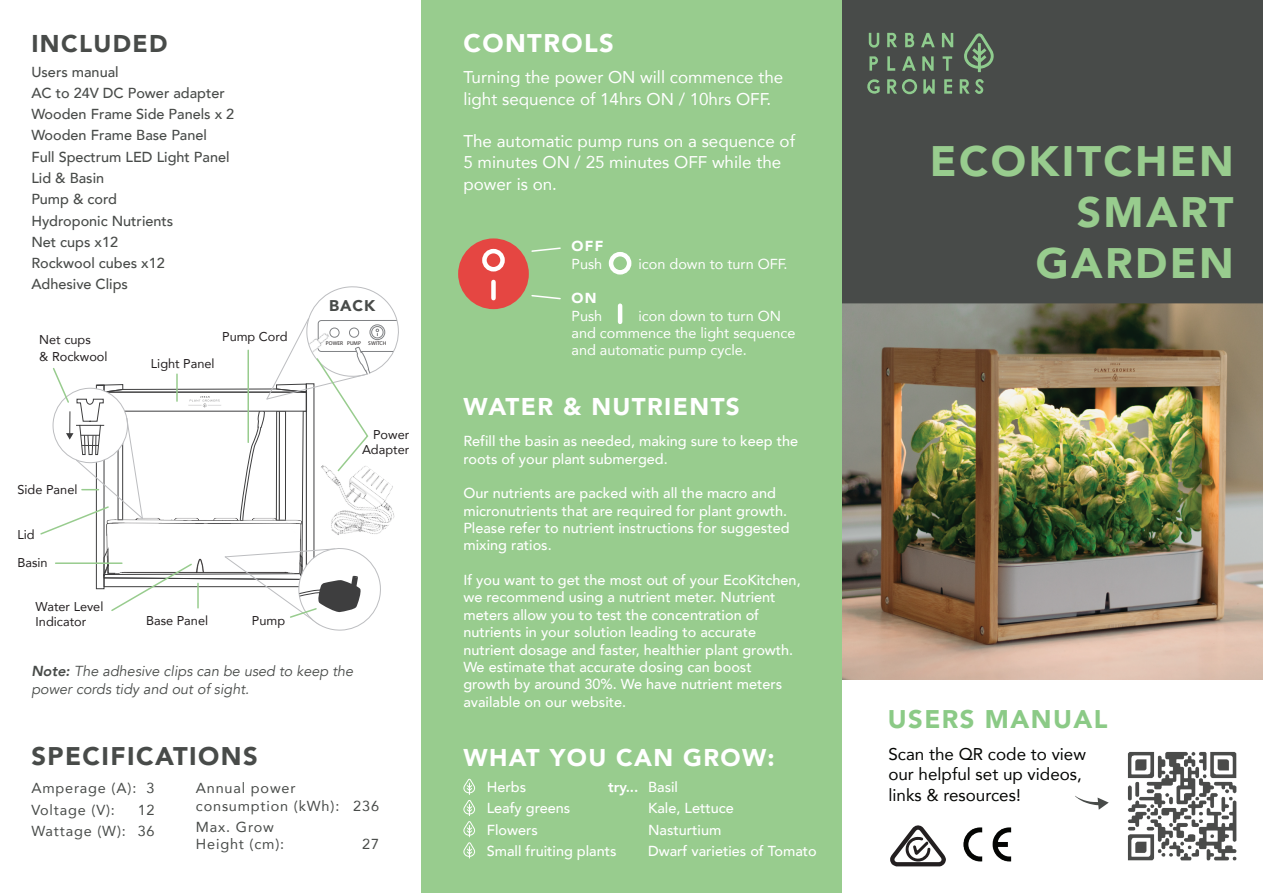
<style>
.page{position:relative;width:1263px;height:893px;background:#fff}
.page>*{position:absolute;margin:0;border:0;box-sizing:border-box;transform-origin:0 0}
.t1{font:900 42.45px/51px "Avenir";letter-spacing:.055em;color:#98cc8e;text-align:right}
.t2{font:900 25.5px "Avenir";letter-spacing:.055em;color:#484b49}
.t3{font:900 25.5px "Avenir";letter-spacing:.055em;color:#8bca86}
.t4{font:900 25.5px "Avenir";letter-spacing:.055em;color:#fff}
.t5{font:900 24.3px "Avenir";letter-spacing:.055em;color:#fff}
.t6{font:900 24.3px "Avenir";letter-spacing:.055em;color:#484b49}
.t7{font:16.95px/21.3px "Avenir";color:#fff}
.t8{font:16.95px/20.4px "Avenir";color:#040503}
.t9{font:900 15.45px "Avenir";color:#484b49}
.t10{font:500 14.4px/17.4px "Avenir";color:#fff}
.t11{font:500 14.4px/21.3px "Avenir";color:#484b49}
.t12{font:14.4px/21.3px "Avenir";letter-spacing:.055em;color:#484b49}
.t13{font:14.4px/17.4px "Avenir";color:#fff}
.t14{font:italic 14.4px/17.4px "Avenir";color:#484b49}
.t15{font:800 14.4px "Avenir";color:#fff}
.t16{font:900 14.4px "Avenir";color:#fff}
.t17{font:12.75px/15.3px "Avenir";color:#231f20}
.t18{font:5.55px "Myriad Pro";color:#231f20}
.s1{font-weight:800}
</style>
<div class="page">
<img style="left:842px;top:303px;width:421px;height:376px">
<div style="left:842px;top:0;width:421px;height:303px;background:#484b49"></div>
<div style="left:421px;top:0;width:421px;height:893px;background:#98cc8e"></div>
<svg style="left:964px;top:33px;width:30px;height:39px"></svg>
<svg style="left:942px;top:33px;width:11px;height:14px"></svg>
<svg style="left:922px;top:56px;width:12px;height:15px"></svg>
<svg style="left:923px;top:79px;width:12px;height:15px"></svg>
<svg style="left:905px;top:33px;width:10px;height:14px"></svg>
<svg style="left:887px;top:79px;width:30px;height:15px"></svg>
<svg style="left:887px;top:33px;width:10px;height:14px"></svg>
<svg style="left:866px;top:79px;width:14px;height:15px"></svg>
<svg style="left:902px;top:56px;width:14px;height:15px"></svg>
<svg style="left:921px;top:33px;width:14px;height:14px"></svg>
<svg style="left:869px;top:33px;width:10px;height:16px"></svg>
<svg style="left:944px;top:79px;width:8px;height:15px"></svg>
<svg style="left:869px;top:56px;width:9px;height:15px"></svg>
<svg style="left:960px;top:78px;width:24px;height:16px"></svg>
<svg style="left:942px;top:56px;width:10px;height:15px"></svg>
<svg style="left:887px;top:56px;width:8px;height:15px"></svg>
<svg style="left:890px;top:825px;width:56px;height:41px"></svg>
<svg style="left:1075px;top:796px;width:34px;height:14px"></svg>
<img style="left:963px;top:827px;width:49px;height:35px">
<img style="left:1127px;top:751px;width:110px;height:110px">
<svg style="left:40px;top:286px;width:359px;height:345px"></svg>
<hr style="left:247px;top:350px;width:2px;height:92px;background:#98cc8e">
<div style="left:458px;top:238px;width:71px;height:71px;background:#e54642;border-radius:50%"></div>
<div style="left:491px;top:282px;width:5px;height:16px;background:#fff"></div>
<div style="left:482px;top:249px;width:23px;height:22px;border:4px solid #fff;border-radius:50%"></div>
<svg style="left:531px;top:247px;width:30px;height:5px"></svg>
<svg style="left:531px;top:295px;width:30px;height:5px"></svg>
<hr style="left:618px;top:306px;width:4px;height:16px;background:#fff">
<div style="left:609px;top:252px;width:22px;height:23px;border:4px solid #fff;border-radius:50%"></div>
<svg style="left:463px;top:779px;width:12px;height:79px"></svg>
<h3 class="t6" style="left:31px;top:22px;width:138px">INCLUDED</h3>
<p class="t11" style="left:31px;top:60px;width:204px">Users manual<br>AC to 24V DC Power adapter<br>Wooden Frame Side Panels x 2<br>Wooden Frame Base Panel<br>Full Spectrum LED Light Panel<br>Lid &amp; Basin<br>Pump &amp; cord<br>Hydroponic Nutrients<br>Net cups x12<br>Rockwool cubes x12<br>Adhesive Clips</p>
<p class="t17" style="left:39px;top:331px;width:70px;line-height:17px">Net cups<br>&amp; Rockwool</p>
<p class="t17" style="left:151px;top:356px;width:65px">Light Panel</p>
<p class="t17" style="left:222px;top:329px;width:67px">Pump Cord</p>
<p class="t17" style="left:17px;top:481px;width:62px">Side Panel</p>
<p class="t17" style="left:17px;top:527px;width:19px">Lid</p>
<p class="t17" style="left:17px;top:555px;width:32px">Basin</p>
<p class="t17" style="left:36px;top:598px;width:69px">Water Level<br>Indicator</p>
<p class="t17" style="left:146px;top:612px;width:64px">Base Panel</p>
<p class="t17" style="left:252px;top:612px;width:35px">Pump</p>
<p class="t9" style="left:329px;top:292px;width:48px">BACK</p>
<p class="t18" style="left:326px;top:340px;width:37px">POWER PUMP</p>
<p class="t18" style="left:368px;top:340px;width:20px">SWITCH</p>
<p class="t17" style="left:362px;top:426px;width:49px;text-align:right">Power<br>Adapter</p>
<p class="t14" style="left:31px;top:663px;width:323px"><span class="s1">Note:</span> The adhesive clips can be used to keep the power cords tidy and out of sight.</p>
<h2 class="t2" style="left:31px;top:734px;width:228px">SPECIFICATIONS</h2>
<p class="t12" style="left:31px;top:777px;width:106px">Amperage (A):<br>Voltage (V):<br>Wattage (W):</p>
<p class="t12" style="left:138px;top:777px;width:18px;text-align:justify;text-indent:9px">3<br>12<br>36</p>
<p class="t12" style="left:196px;top:779px;width:145px;line-height:17.4px">Annual power consumption (kWh):</p>
<p class="t12" style="left:196px;top:818px;width:90px;line-height:17.4px">Max. Grow<br>Height (cm):</p>
<p class="t12" style="left:353px;top:795px;width:27px">236</p>
<p class="t12" style="left:362px;top:833px;width:18px">27</p>
<h2 class="t4" style="left:463px;top:21px;width:152px">CONTROLS</h2>
<p class="t7" style="left:463px;top:66px;width:321px">Turning the power ON will commence the light sequence of 14hrs ON / 10hrs OFF.</p>
<p class="t7" style="left:463px;top:130px;width:333px">The automatic pump runs on a sequence of<br>5 minutes ON / 25 minutes OFF while the power is on.</p>
<p class="t16" style="left:571px;top:234px;width:34px">OFF</p>
<p class="t13" style="left:571px;top:254px;width:32px">Push</p>
<p class="t13" style="left:638px;top:254px;width:151px">icon down to turn OFF.</p>
<p class="t16" style="left:571px;top:286px;width:27px">ON</p>
<p class="t13" style="left:571px;top:307px;width:32px">Push</p>
<p class="t13" style="left:571px;top:307px;width:225px;text-indent:67px">icon down to turn ON and commence the light sequence and automatic pump cycle.</p>
<h3 class="t5" style="left:463px;top:386px;width:278px">WATER &amp; NUTRIENTS</h3>
<p class="t10" style="left:463px;top:432px;width:336px">Refill the basin as needed, making sure to keep the roots of your plant submerged.</p>
<p class="t10" style="left:463px;top:484px;width:328px">Our nutrients are packed with all the macro and micronutrients that are required for plant growth.<br>Please refer to nutrient instructions for suggested mixing ratios.</p>
<p class="t10" style="left:463px;top:571px;width:339px">If you want to get the most out of your EcoKitchen, we recommend using a nutrient meter. Nutrient meters allow you to test the concentration of nutrients in your solution leading to accurate nutrient dosage and faster, healthier plant growth.<br>We estimate that accurate dosing can boost growth by around 30%. We have nutrient meters available on our website.</p>
<h3 class="t5" style="left:463px;top:736px;width:313px">WHAT YOU CAN GROW:</h3>
<p class="t10" style="left:487px;top:776px;width:131px;line-height:21.3px">Herbs<br>Leafy greens<br>Flowers<br>Small fruiting plants</p>
<p class="t10" style="left:648px;top:776px;width:170px;line-height:21.3px">Basil<br>Kale, Lettuce<br>Nasturtium<br>Dwarf varieties of Tomato</p>
<p class="t15" style="left:608px;top:776px;width:32px">try...</p>
<h1 class="t1" style="left:930px;top:135px;width:305px">ECOKITCHEN<br>SMART<br>GARDEN</h1>
<h2 class="t3" style="left:888px;top:697px;width:221px">USERS MANUAL</h2>
<p class="t8" style="left:888px;top:743px;width:199px">Scan the QR code to view our helpful set up videos, links &amp; resources!</p>
</div>
